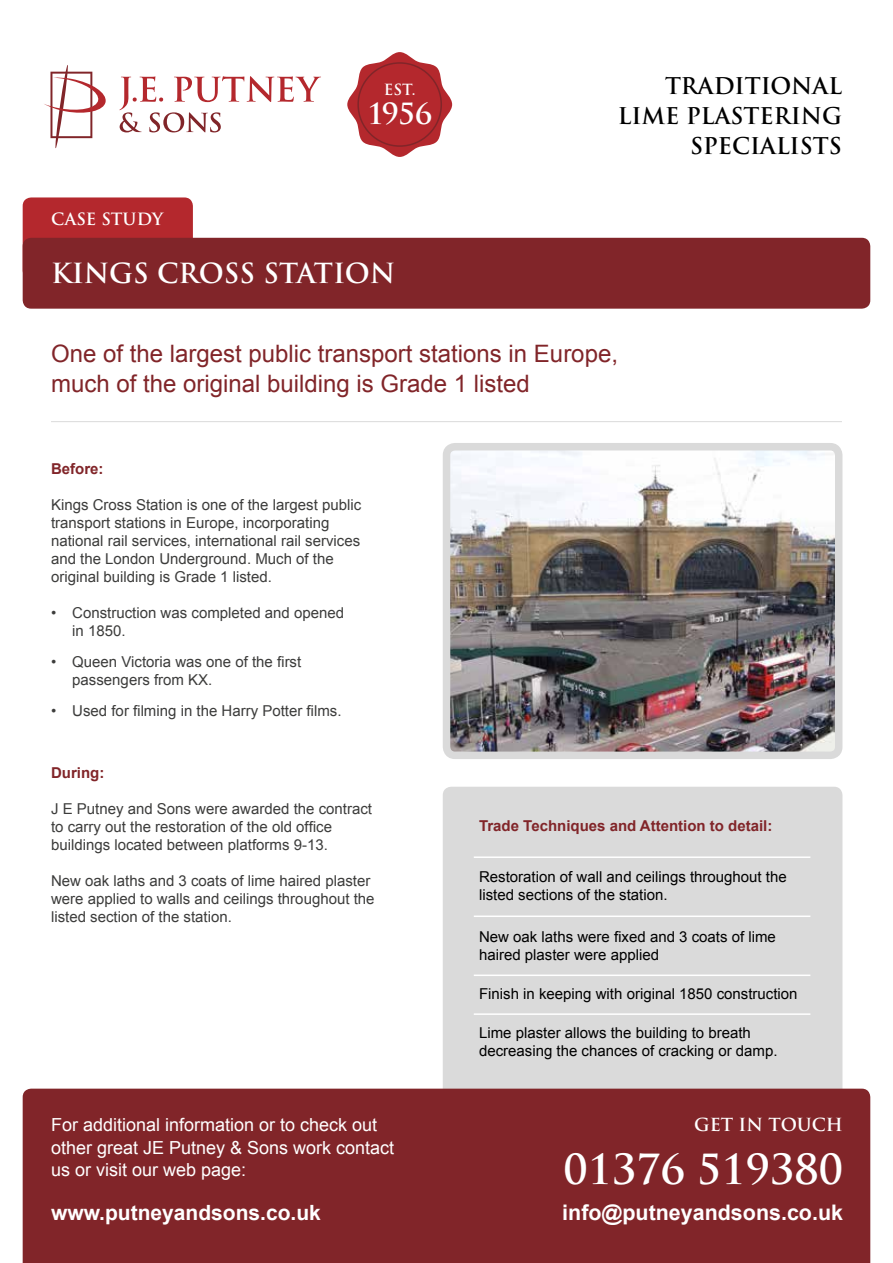
<style>
.page{position:relative;width:893px;height:1263px;background:#fff}
.page>*{position:absolute;margin:0;border:0;box-sizing:border-box;transform-origin:0 0}
.t1{font:700 40.5px "Trajan Pro";color:#fff}
.t2{font:700 28.5px "Trajan Pro";color:#fff}
.t3{font:700 27px "Trajan Pro";color:#fff}
.t4{font:24px/30px "Arial";color:#812529}
.t5{font:700 22.5px/30px "Trajan Pro";color:#000;text-align:right}
.t6{font:700 21.45px "Arial";color:#fff}
.t7{font:700 21px "Arial";color:#fff}
.t8{font:18px/22.5px "Arial";color:#fff}
.t9{font:700 17.55px "Trajan Pro";color:#fff}
.t10{font:700 16.5px "Trajan Pro";color:#fff}
.t11{font:15px/18px "Arial";color:#3c3c3b}
.t12{font:15px/18px "Arial";color:#000}
.t13{font:700 15px "Arial";color:#812529}
.t14{font:700 15px "Trajan Pro";color:#fff}
</style>
<div class="page">
<svg style="left:119px;top:76px;width:202px;height:56px"></svg>
<svg style="left:44px;top:65px;width:62px;height:83px"></svg>
<svg style="left:347px;top:52px;width:105px;height:105px"></svg>
<div style="left:357px;top:62px;width:85px;height:85px;border:2px solid #812529;border-radius:50%"></div>
<div style="left:23px;top:197px;width:170px;height:82px;background:#b4282d;border-radius:9px"></div>
<div style="left:23px;top:238px;width:847px;height:71px;background:#812529;border-radius:9px"></div>
<div style="left:443px;top:787px;width:399px;height:415px;background:#dadada;border-radius:9px"></div>
<div style="left:23px;top:1089px;width:847px;height:174px;background:#812529"></div>
<hr style="left:51px;top:421px;width:791px;height:1px;background:#dadada">
<img style="left:452px;top:452px;width:381px;height:298px">
<div style="left:443px;top:443px;width:399px;height:316px;border:8px solid #dadada;border-radius:9px"></div>
<hr style="left:474px;top:915px;width:336px;height:2px;background:#fff">
<hr style="left:474px;top:974px;width:336px;height:2px;background:#fff">
<hr style="left:474px;top:1013px;width:336px;height:2px;background:#fff">
<hr style="left:474px;top:856px;width:336px;height:2px;background:#fff">
<p class="t10" style="left:51px;top:209px;width:113px">CASE STUDY</p>
<p class="t14" style="left:384px;top:81px;width:33px">EST.</p>
<h2 class="t2" style="left:367px;top:97px;width:67px">1956</h2>
<h3 class="t3" style="left:51px;top:257px;width:346px">KINGS CROSS STATION</h3>
<h3 class="t5" style="left:618px;top:72px;width:226px">TRADITIONAL<br>LIME PLASTERING<br>SPECIALISTS</h3>
<h3 class="t4" style="left:51px;top:341px;width:568px">One of the largest public transport stations in Europe, much of the original building is Grade 1 listed</h3>
<p class="t13" style="left:51px;top:463px;width:54px">Before:</p>
<p class="t11" style="left:51px;top:496px;width:312px">Kings Cross Station is one of the largest public transport stations in Europe, incorporating national rail services, international rail services and the London Underground. Much of the original building is Grade 1 listed.</p>
<p class="t11" style="left:72px;top:606px;width:273px;text-indent:-21px">• Construction was completed and opened in 1850.</p>
<p class="t11" style="left:72px;top:653px;width:231px;text-indent:-21px">• Queen Victoria was one of the first passengers from KX.</p>
<p class="t11" style="left:51px;top:702px;width:292px">• Used for filming in the Harry Potter films.</p>
<p class="t13" style="left:51px;top:766px;width:55px">During:</p>
<p class="t11" style="left:51px;top:801px;width:322px">J E Putney and Sons were awarded the contract to carry out the restoration of the old office buildings located between platforms 9-13.</p>
<p class="t11" style="left:51px;top:873px;width:325px">New oak laths and 3 coats of lime haired plaster were applied to walls and ceilings throughout the listed section of the station.</p>
<p class="t8" style="left:51px;top:1115px;width:345px">For additional information or to check out other great JE Putney &amp; Sons work contact us or visit our web page:</p>
<h3 class="t7" style="left:51px;top:1204px;width:271px">www.putneyandsons.co.uk</h3>
<p class="t13" style="left:479px;top:820px;width:295px">Trade Techniques and Attention to detail:</p>
<p class="t12" style="left:479px;top:869px;width:309px">Restoration of wall and ceilings throughout the listed sections of the station.</p>
<p class="t12" style="left:479px;top:928px;width:298px">New oak laths were fixed and 3 coats of lime haired plaster were applied</p>
<p class="t12" style="left:479px;top:986px;width:320px">Finish in keeping with original 1850 construction</p>
<p class="t12" style="left:479px;top:1025px;width:300px">Lime plaster allows the building to breath decreasing the chances of cracking or damp.</p>
<p class="t9" style="left:694px;top:1115px;width:150px">GET IN TOUCH</p>
<h1 class="t1" style="left:564px;top:1146px;width:281px">01376 519380</h1>
<h3 class="t6" style="left:562px;top:1204px;width:282px">info@putneyandsons.co.uk</h3>
</div>
